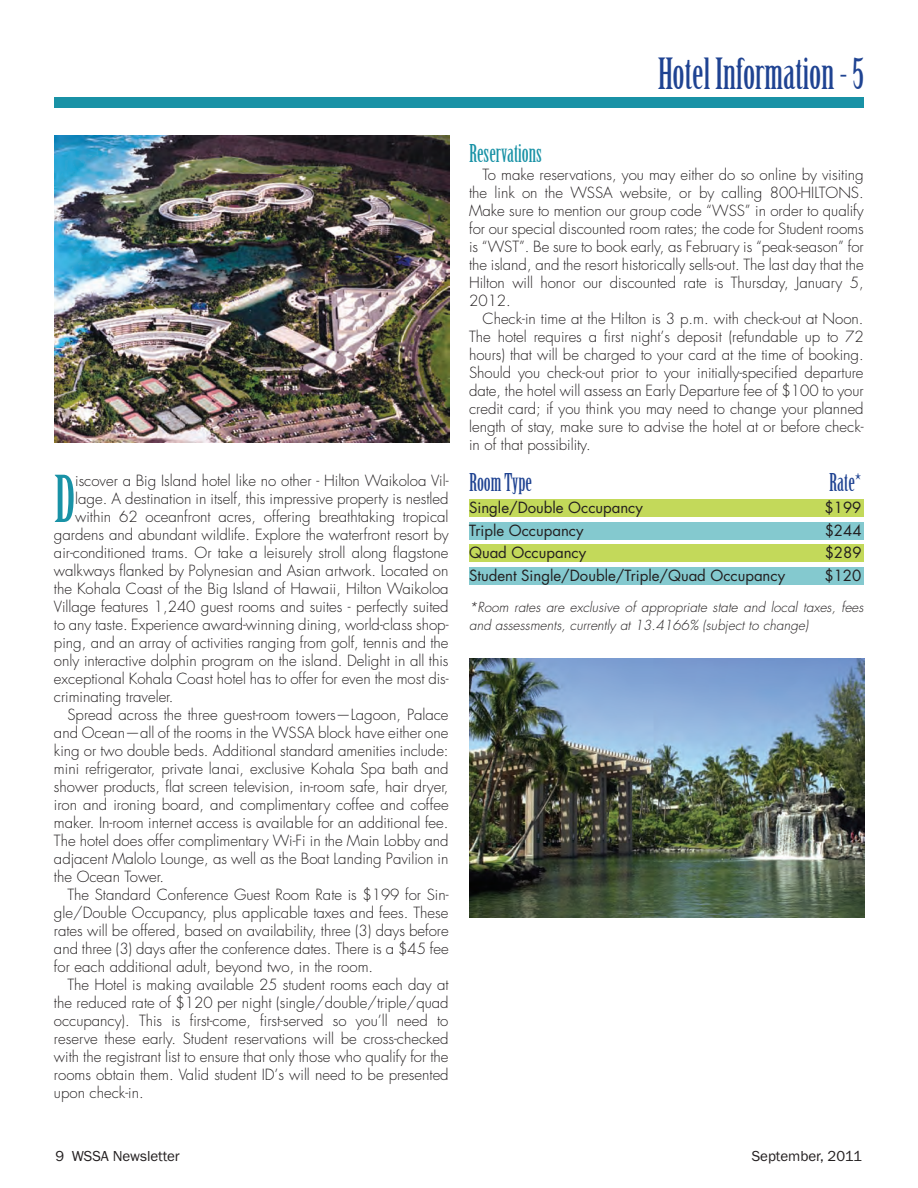
<style>
.page{position:relative;width:918px;height:1188px;background:#fff}
.page>*{position:absolute;margin:0;border:0;box-sizing:border-box;transform-origin:0 0}
.t1{font:63px "Birch+NCSSVR";color:#1992a6}
.t2{font:42px "Birch+NCSSVR";color:#1f4392}
.t3{font:24px "Birch+NCSSVR";color:#1f4392}
.t4{font:24px "Birch+NCSSVR";color:#1992a6}
.t5{font:15px/18px "Futura Light+ZNSSFL";color:#231f20;text-align:justify}
.t6{font:15px "Futura Book+SJBAHA";color:#231f20}
.t7{font:15px "Franklin Gothic";color:#231f20}
.t8{font:italic 13.5px/18px "Futura Light+ZNSSFL";color:#231f20}
</style>
<div class="page">
<div style="left:54px;top:97px;width:810px;height:11px;background:#1992a6"></div>
<div style="left:469px;top:567px;width:395px;height:18px;background:#84c9cf"></div>
<div style="left:469px;top:522px;width:395px;height:18px;background:#84c9cf"></div>
<div style="left:469px;top:545px;width:395px;height:17px;background:#c3d95a"></div>
<div style="left:469px;top:500px;width:395px;height:17px;background:#c3d95a"></div>
<img style="left:54px;top:135px;width:395px;height:308px">
<img style="left:469px;top:658px;width:395px;height:260px">
<h2 class="t2" style="left:658px;top:58px;width:208px">Hotel Information - 5</h2>
<h1 class="t1" style="left:54px;top:475px;width:23px">D</h1>
<p class="t5" style="left:75px;top:473px;width:375px">iscover a Big Island hotel like no other - Hilton Waikoloa Vil-</p>
<p class="t5" style="left:75px;top:491px;width:375px">lage. A destination in itself, this impressive property is nestled</p>
<p class="t5" style="left:75px;top:509px;width:375px">within 62 oceanfront acres, offering breathtaking tropical</p>
<p class="t5" style="left:54px;top:527px;width:396px">gardens and abundant wildlife. Explore the waterfront resort by</p>
<p class="t5" style="left:54px;top:545px;width:396px">air-conditioned trams. Or take a leisurely stroll along flagstone</p>
<p class="t5" style="left:54px;top:563px;width:396px">walkways flanked by Polynesian and Asian artwork. Located on</p>
<p class="t5" style="left:54px;top:581px;width:396px">the Kohala Coast of the Big Island of Hawaii, Hilton Waikoloa</p>
<p class="t5" style="left:54px;top:599px;width:396px">Village features 1,240 guest rooms and suites - perfectly suited</p>
<p class="t5" style="left:54px;top:617px;width:396px">to any taste. Experience award-winning dining, world-class shop-</p>
<p class="t5" style="left:54px;top:635px;width:396px">ping, and an array of activities ranging from golf, tennis and the</p>
<p class="t5" style="left:54px;top:653px;width:396px">only interactive dolphin program on the island. Delight in all this</p>
<p class="t5" style="left:54px;top:671px;width:396px">exceptional Kohala Coast hotel has to offer for even the most dis-</p>
<p class="t5" style="left:54px;top:689px;width:121px">criminating traveler.</p>
<p class="t5" style="left:67px;top:707px;width:383px">Spread across the three guest-room towers—Lagoon, Palace</p>
<p class="t5" style="left:54px;top:725px;width:396px">and Ocean—all of the rooms in the WSSA block have either one</p>
<p class="t5" style="left:54px;top:743px;width:396px">king or two double beds. Additional standard amenities include:</p>
<p class="t5" style="left:54px;top:761px;width:396px">mini refrigerator, private lanai, exclusive Kohala Spa bath and</p>
<p class="t5" style="left:54px;top:779px;width:396px">shower products, flat screen television, in-room safe, hair dryer,</p>
<p class="t5" style="left:54px;top:797px;width:396px">iron and ironing board, and complimentary coffee and coffee</p>
<p class="t5" style="left:54px;top:815px;width:396px">maker. In-room internet access is available for an additional fee.</p>
<p class="t5" style="left:54px;top:833px;width:396px">The hotel does offer complimentary Wi-Fi in the Main Lobby and</p>
<p class="t5" style="left:54px;top:851px;width:396px">adjacent Malolo Lounge, as well as the Boat Landing Pavilion in</p>
<p class="t5" style="left:54px;top:869px;width:112px">the Ocean Tower.</p>
<p class="t5" style="left:67px;top:887px;width:383px">The Standard Conference Guest Room Rate is $199 for Sin-</p>
<p class="t5" style="left:54px;top:905px;width:396px">gle/Double Occupancy, plus applicable taxes and fees. These</p>
<p class="t5" style="left:54px;top:923px;width:396px">rates will be offered, based on availability, three (3) days before</p>
<p class="t5" style="left:54px;top:941px;width:396px">and three (3) days after the conference dates. There is a $45 fee</p>
<p class="t5" style="left:54px;top:959px;width:321px">for each additional adult, beyond two, in the room.</p>
<p class="t5" style="left:67px;top:977px;width:383px">The Hotel is making available 25 student rooms each day at</p>
<p class="t5" style="left:54px;top:995px;width:396px">the reduced rate of $120 per night (single/double/triple/quad</p>
<p class="t5" style="left:54px;top:1013px;width:396px">occupancy). This is first-come, first-served so you’ll need to</p>
<p class="t5" style="left:54px;top:1031px;width:396px">reserve these early. Student reservations will be cross-checked</p>
<p class="t5" style="left:54px;top:1049px;width:396px">with the registrant list to ensure that only those who qualify for the</p>
<p class="t5" style="left:54px;top:1067px;width:396px">rooms obtain them. Valid student ID’s will need to be presented</p>
<p class="t5" style="left:54px;top:1085px;width:91px">upon check-in.</p>
<h3 class="t4" style="left:469px;top:144px;width:74px">Reservations</h3>
<p class="t5" style="left:469px;top:167px;width:396px;text-indent:14px">To make reservations, you may either do so online by visiting the link on the WSSA website, or by calling 800-HILTONS.<br>Make sure to mention our group code “WSS” in order to qualify for our special discounted room rates; the code for Student rooms is “WST”. Be sure to book early, as February is “peak-season” for the island, and the resort historically sells-out. The last day that the Hilton will honor our discounted rate is Thursday, January 5, 2012.</p>
<p class="t5" style="left:469px;top:311px;width:396px;text-indent:14px">Check-in time at the Hilton is 3 p.m. with check-out at Noon.<br>The hotel requires a first night’s deposit (refundable up to 72 hours) that will be charged to your card at the time of booking.<br>Should you check-out prior to your initially-specified departure date, the hotel will assess an Early Departure fee of $100 to your credit card; if you think you may need to change your planned length of stay, make sure to advise the hotel at or before check&shy;in of that possibility.</p>
<h3 class="t3" style="left:469px;top:472px;width:65px">Room Type</h3>
<h3 class="t3" style="left:829px;top:472px;width:34px">Rate*</h3>
<p class="t6" style="left:469px;top:501px;width:175px">Single/Double Occupancy</p>
<p class="t6" style="left:825px;top:501px;width:38px">$199</p>
<p class="t6" style="left:469px;top:523px;width:116px">Triple Occupancy</p>
<p class="t6" style="left:825px;top:523px;width:38px">$244</p>
<p class="t6" style="left:469px;top:546px;width:119px">Quad Occupancy</p>
<p class="t6" style="left:825px;top:546px;width:38px">$289</p>
<p class="t6" style="left:469px;top:568px;width:318px">Student Single/Double/Triple/Quad Occupancy</p>
<p class="t6" style="left:825px;top:568px;width:38px">$120</p>
<p class="t8" style="left:469px;top:599px;width:398px">*Room rates are exclusive of appropriate state and local taxes, fees and assessments, currently at 13.4166% (subject to change)</p>
<p class="t7" style="left:56px;top:1147px;width:126px">9 WSSA Newsletter</p>
<p class="t7" style="left:752px;top:1147px;width:112px">September, 2011</p>
</div>
